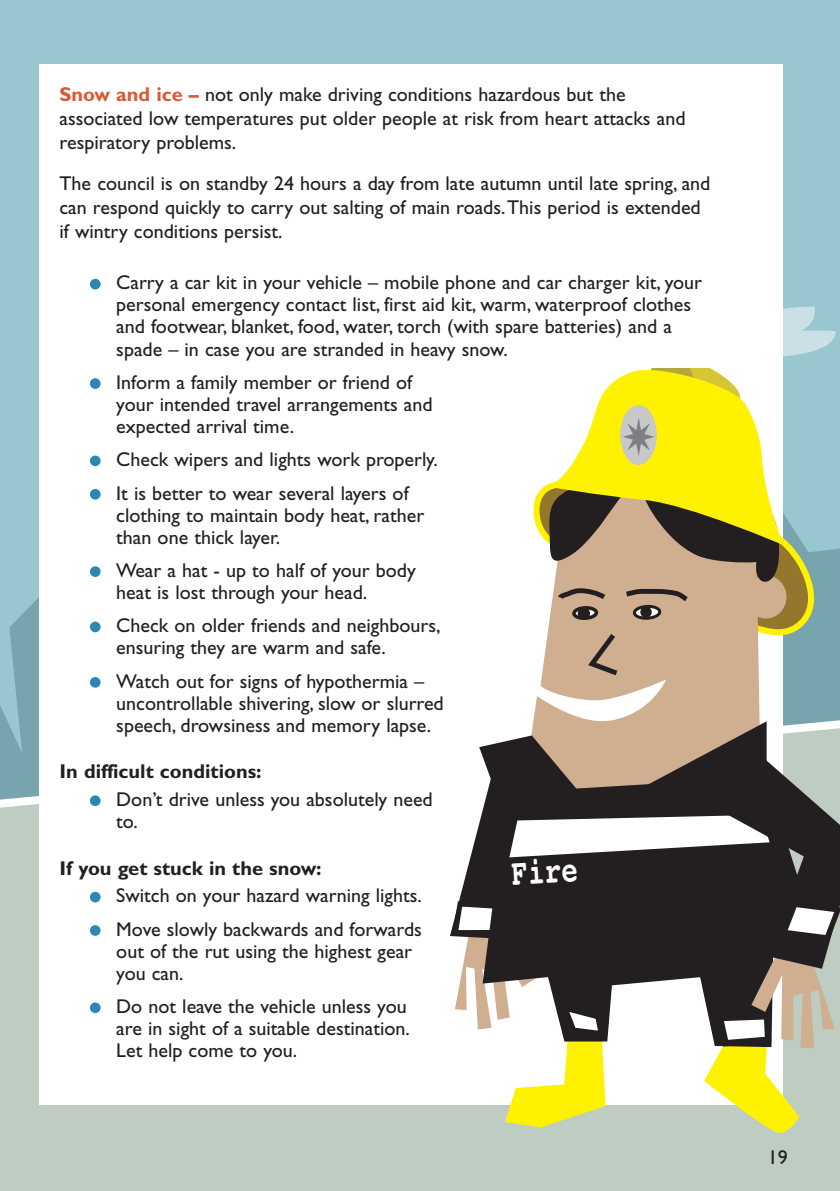
<style>
.page{position:relative;width:840px;height:1191px;background:#fff}
.page>*{position:absolute;margin:0;border:0;box-sizing:border-box;transform-origin:0 0}
.t1{font:700 36.8px "Courier";color:#fff;scale:.75 1}
.t2{font:20px/22px "Gill Sans";color:#231f20}
.t3{font:700 20px "Gill Sans";color:#231f20}
.s1{font-weight:700;color:#d95935}
</style>
<div class="page">
<div style="left:0;top:1px;width:839px;height:1071px;background:#98c7d0"></div>
<svg style="left:9px;top:549px;width:830px;height:137px;fill:#78a5ad"></svg>
<div style="left:0;top:686px;width:839px;height:505px;background:#beccc2"></div>
<svg style="left:0;top:1009px;width:1px;height:104px"></svg>
<div style="left:39px;top:64px;width:743px;height:1040px;background:#fff"></div>
<div style="left:90px;top:1002px;width:10px;height:11px;background:#2b88b5;border-radius:50%"></div>
<div style="left:90px;top:925px;width:10px;height:10px;background:#2b88b5;border-radius:50%"></div>
<div style="left:90px;top:891px;width:10px;height:11px;background:#2b88b5;border-radius:50%"></div>
<div style="left:90px;top:795px;width:10px;height:11px;background:#2b88b5;border-radius:50%"></div>
<div style="left:90px;top:677px;width:10px;height:10px;background:#2b88b5;border-radius:50%"></div>
<div style="left:90px;top:621px;width:10px;height:11px;background:#2b88b5;border-radius:50%"></div>
<div style="left:90px;top:566px;width:10px;height:11px;background:#2b88b5;border-radius:50%"></div>
<div style="left:90px;top:489px;width:10px;height:10px;background:#2b88b5;border-radius:50%"></div>
<div style="left:90px;top:455px;width:10px;height:11px;background:#2b88b5;border-radius:50%"></div>
<div style="left:90px;top:378px;width:10px;height:11px;background:#2b88b5;border-radius:50%"></div>
<div style="left:90px;top:279px;width:10px;height:10px;background:#2b88b5;border-radius:50%"></div>
<svg style="left:533px;top:258px;width:302px;height:368px"></svg>
<svg style="left:449px;top:634px;width:390px;height:498px"></svg>
<p class="t2" style="left:59px;top:84px;width:627px;line-height:24px"><span class="s1">Snow and ice –</span> not only make driving conditions hazardous but the associated low temperatures put older people at risk from heart attacks and respiratory problems.</p>
<p class="t2" style="left:59px;top:173px;width:652px;line-height:24px">The council is on standby 24 hours a day from late autumn until late spring, and can respond quickly to carry out salting of main roads.This period is extended if wintry conditions persist.</p>
<p class="t2" style="left:116px;top:273px;width:587px">Carry a car kit in your vehicle – mobile phone and car charger kit, your personal emergency contact list, first aid kit, warm, waterproof clothes and footwear, blanket, food, water, torch (with spare batteries) and a spade – in case you are stranded in heavy snow.</p>
<p class="t2" style="left:116px;top:373px;width:317px">Inform a family member or friend of your intended travel arrangements and expected arrival time.</p>
<p class="t2" style="left:116px;top:444px;width:323px;line-height:33.4px">Check wipers and lights work properly.<br>It is better to wear several layers of</p>
<p class="t2" style="left:116px;top:505px;width:309px">clothing to maintain body heat, rather than one thick layer.</p>
<p class="t2" style="left:116px;top:561px;width:301px">Wear a hat - up to half of your body heat is lost through your head.</p>
<p class="t2" style="left:116px;top:616px;width:325px">Check on older friends and neighbours, ensuring they are warm and safe.</p>
<p class="t2" style="left:116px;top:672px;width:329px">Watch out for signs of hypothermia – uncontrollable shivering, slow or slurred speech, drowsiness and memory lapse.</p>
<p class="t3" style="left:59px;top:764px;width:203px">In difficult conditions:</p>
<p class="t2" style="left:116px;top:790px;width:318px">Don’t drive unless you absolutely need to.</p>
<p class="t3" style="left:59px;top:860px;width:263px">If you get stuck in the snow:</p>
<p class="t2" style="left:116px;top:880px;width:307px;line-height:33.4px">Switch on your hazard warning lights.<br>Move slowly backwards and forwards</p>
<p class="t2" style="left:116px;top:942px;width:297px">out of the rut using the highest gear you can.</p>
<p class="t2" style="left:116px;top:997px;width:295px">Do not leave the vehicle unless you are in sight of a suitable destination.<br>Let help come to you.</p>
<h1 class="t1" style="left:510px;top:861px;width:90px;rotate:-3deg">Fire</h1>
<p class="t2" style="left:767px;top:1147px;width:21px">19</p>
</div>
